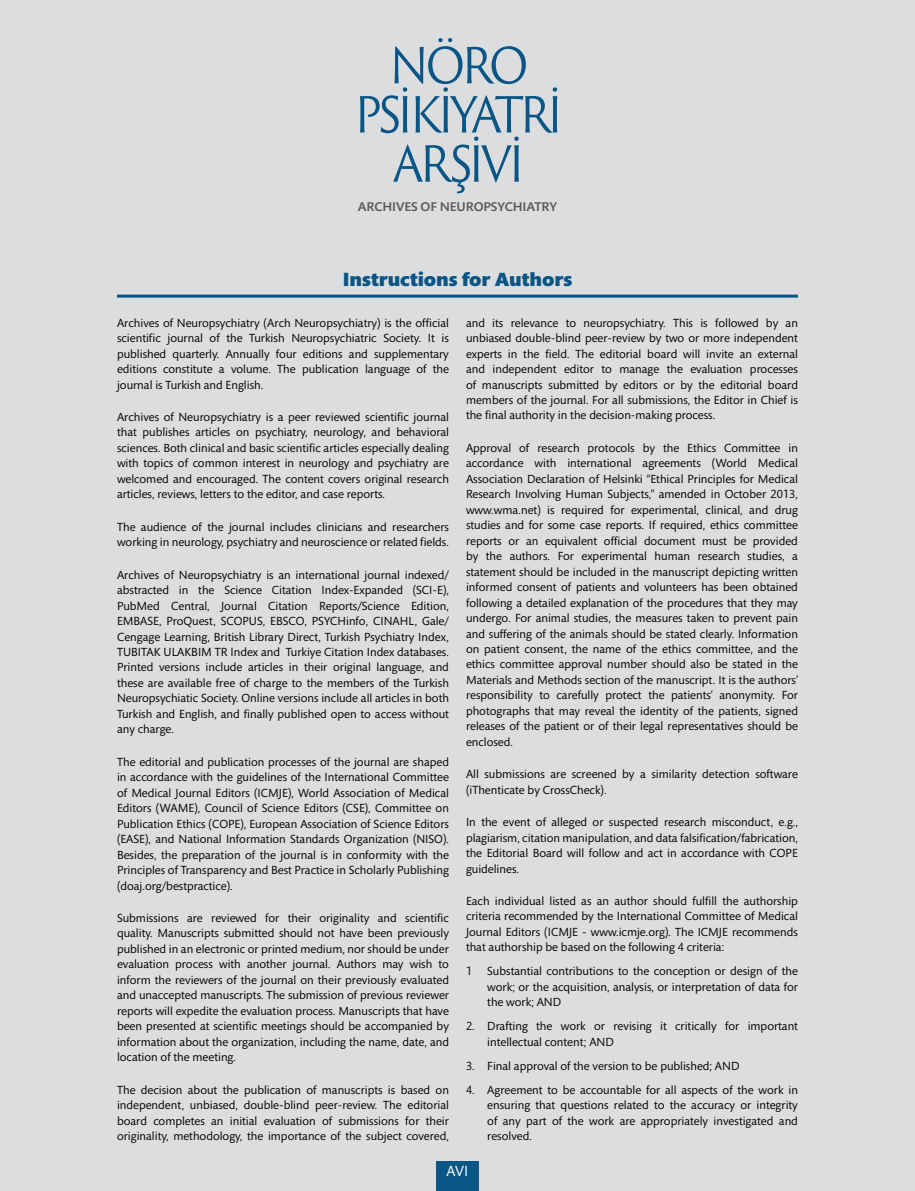
<style>
.page{position:relative;width:915px;height:1191px;background:#fff}
.page>*{position:absolute;margin:0;border:0;box-sizing:border-box;transform-origin:0 0}
.t1{font:900 19.5px "Mundo Sans Std";color:#085586;scale:1.05 1}
.t2{font:15px "Mundo Sans Std";color:#fff}
.t3{font:500 12.9px "Mundo Sans Std";letter-spacing:-.01em;color:#58595b;scale:1.05 1}
.t4{font:12px/15.5px "Mundo Sans Std";color:#000;text-align:justify}
</style>
<div class="page">
<div style="left:0;top:0;width:914px;height:1191px;background:#dcddde"></div>
<div style="left:436px;top:1161px;width:42px;height:30px;background:#085586"></div>
<svg style="left:360px;top:38px;width:197px;height:155px"></svg>
<hr style="left:117px;top:295px;width:680px;height:3px;background:#085586">
<p class="t3" style="left:357px;top:200px;width:191px">ARCHIVES OF NEUROPSYCHIATRY</p>
<h1 class="t1" style="left:342px;top:269px;width:220px">Instructions for Authors</h1>
<p class="t4" style="left:117px;top:315px;width:333px">Archives of Neuropsychiatry (Arch Neuropsychiatry) is the official scientific journal of the Turkish Neuropsychiatric Society. It is published quarterly. Annually four editions and supplementary editions constitute a volume. The publication language of the journal is Turkish and English.</p>
<p class="t4" style="left:117px;top:409px;width:333px">Archives of Neuropsychiatry is a peer reviewed scientific journal that publishes articles on psychiatry, neurology, and behavioral sciences. Both clinical and basic scientific articles especially dealing with topics of common interest in neurology and psychiatry are welcomed and encouraged. The content covers original research articles, reviews, letters to the editor, and case reports.</p>
<p class="t4" style="left:117px;top:519px;width:333px">The audience of the journal includes clinicians and researchers working in neurology, psychiatry and neuroscience or related fields.</p>
<p class="t4" style="left:117px;top:567px;width:333px">Archives of Neuropsychiatry is an international journal indexed/ abstracted in the Science Citation Index-Expanded (SCI-E), PubMed Central, Journal Citation Reports/Science Edition, EMBASE, ProQuest, SCOPUS, EBSCO, PSYCHinfo, CINAHL, Gale/ Cengage Learning, British Library Direct, Turkish Psychiatry Index, TUBITAK ULAKBIM TR Index and Turkiye Citation Index databases.<br>Printed versions include articles in their original language, and these are available free of charge to the members of the Turkish Neuropsychiatic Society. Online versions include all articles in both Turkish and English, and finally published open to access without any charge.</p>
<p class="t4" style="left:117px;top:754px;width:333px">The editorial and publication processes of the journal are shaped in accordance with the guidelines of the International Committee of Medical Journal Editors (ICMJE), World Association of Medical Editors (WAME), Council of Science Editors (CSE), Committee on Publication Ethics (COPE), European Association of Science Editors (EASE), and National Information Standards Organization (NISO).<br>Besides, the preparation of the journal is in conformity with the Principles of Transparency and Best Practice in Scholarly Publishing (doaj.org/bestpractice).</p>
<p class="t4" style="left:117px;top:910px;width:333px">Submissions are reviewed for their originality and scientific quality. Manuscripts submitted should not have been previously published in an electronic or printed medium, nor should be under evaluation process with another journal. Authors may wish to inform the reviewers of the journal on their previously evaluated and unaccepted manuscripts. The submission of previous reviewer reports will expedite the evaluation process. Manuscripts that have been presented at scientific meetings should be accompanied by information about the organization, including the name, date, and location of the meeting.</p>
<p class="t4" style="left:117px;top:1082px;width:333px">The decision about the publication of manuscripts is based on independent, unbiased, double-blind peer-review. The editorial board completes an initial evaluation of submissions for their originality, methodology, the importance of the subject covered,</p>
<p class="t4" style="left:466px;top:315px;width:333px">and its relevance to neuropsychiatry. This is followed by an unbiased double-blind peer-review by two or more independent experts in the field. The editorial board will invite an external and independent editor to manage the evaluation processes of manuscripts submitted by editors or by the editorial board members of the journal. For all submissions, the Editor in Chief is the final authority in the decision-making process.</p>
<p class="t4" style="left:466px;top:440px;width:333px">Approval of research protocols by the Ethics Committee in accordance with international agreements (World Medical Association Declaration of Helsinki “Ethical Principles for Medical Research Involving Human Subjects,” amended in October 2013, www.wma.net) is required for experimental, clinical, and drug studies and for some case reports. If required, ethics committee reports or an equivalent official document must be provided by the authors. For experimental human research studies, a statement should be included in the manuscript depicting written informed consent of patients and volunteers has been obtained following a detailed explanation of the procedures that they may undergo. For animal studies, the measures taken to prevent pain and suffering of the animals should be stated clearly. Information on patient consent, the name of the ethics committee, and the ethics committee approval number should also be stated in the Materials and Methods section of the manuscript. It is the authors’ responsibility to carefully protect the patients’ anonymity. For photographs that may reveal the identity of the patients, signed releases of the patient or of their legal representatives should be enclosed.</p>
<p class="t4" style="left:466px;top:767px;width:333px">All submissions are screened by a similarity detection software (iThenticate by CrossCheck).</p>
<p class="t4" style="left:466px;top:814px;width:333px">In the event of alleged or suspected research misconduct, e.g., plagiarism, citation manipulation, and data falsification/fabrication, the Editorial Board will follow and act in accordance with COPE guidelines.</p>
<p class="t4" style="left:466px;top:893px;width:333px">Each individual listed as an author should fulfill the authorship criteria recommended by the International Committee of Medical Journal Editors (ICMJE - www.icmje.org). The ICMJE recommends that authorship be based on the following 4 criteria:</p>
<p class="t4" style="left:466px;top:964px;width:8px">1</p>
<p class="t4" style="left:487px;top:964px;width:312px">Substantial contributions to the conception or design of the work; or the acquisition, analysis, or interpretation of data for the work; AND</p>
<p class="t4" style="left:487px;top:1018px;width:312px;text-indent:-21px">2. Drafting the work or revising it critically for important intellectual content; AND</p>
<p class="t4" style="left:466px;top:1058px;width:275px">3. Final approval of the version to be published; AND</p>
<p class="t4" style="left:487px;top:1082px;width:312px;text-indent:-21px">4. Agreement to be accountable for all aspects of the work in ensuring that questions related to the accuracy or integrity of any part of the work are appropriately investigated and resolved.</p>
<p class="t2" style="left:446px;top:1162px;width:23px">AVI</p>
</div>
